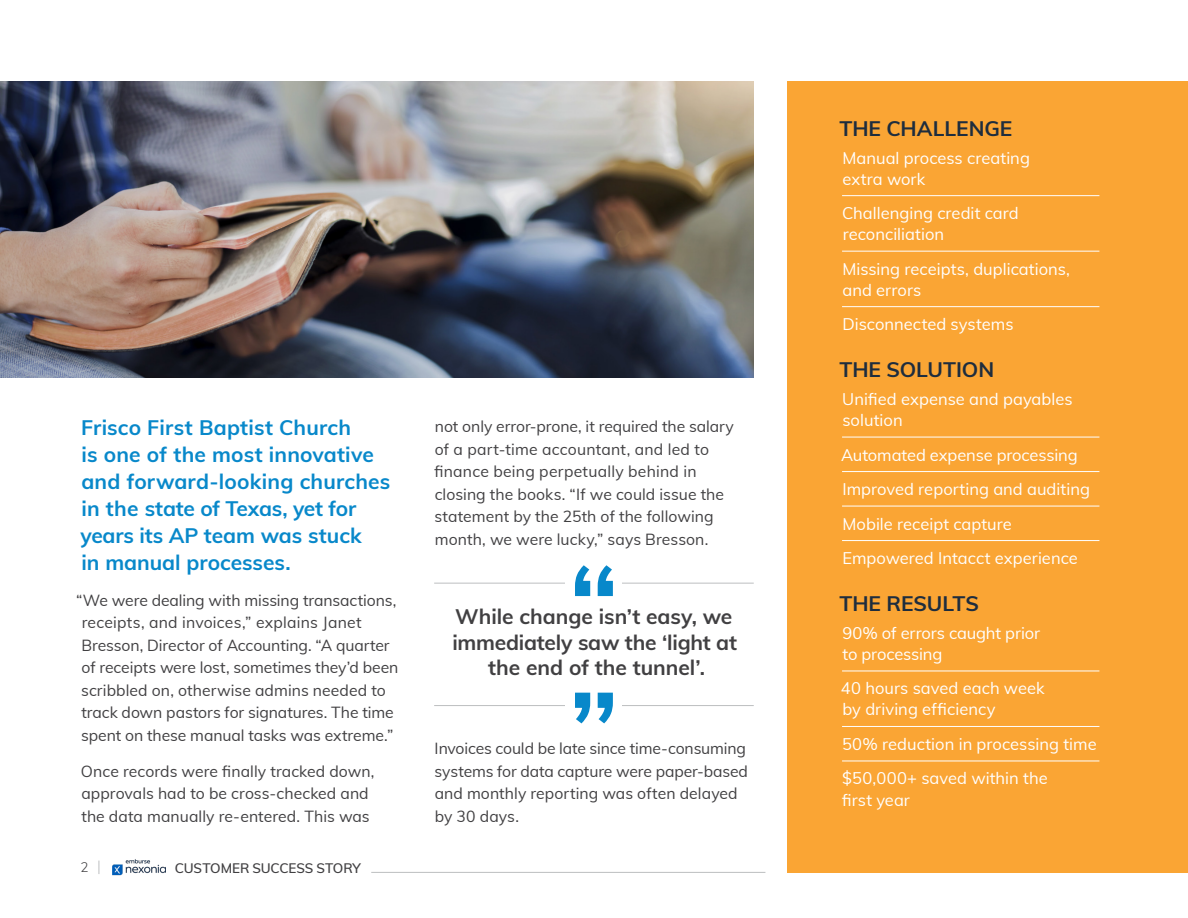
<style>
.page{position:relative;width:1188px;height:918px;background:#fff}
.page>*{position:absolute;margin:0;border:0;box-sizing:border-box;transform-origin:0 0}
.t1{font:700 21px/27px "Muli";letter-spacing:.005em;color:#0888ca}
.t2{font:700 21px/25.5px "Muli";letter-spacing:-.005em;color:#414042;text-align:center}
.t3{font:700 21px "Muli";color:#1e2d3e}
.t4{font:16.5px/21px "Muli";color:#fff}
.t5{font:15.75px/22.5px "Muli";color:#414042}
.t6{font:600 13.5px "Muli";letter-spacing:-.01em;color:#414042}
.t7{font:300 13.5px "Muli";color:#414042}
</style>
<div class="page">
<div style="left:788px;top:81px;width:400px;height:792px;background:#faa534"></div>
<hr style="left:842px;top:195px;width:257px;height:1px;background:#fff">
<hr style="left:842px;top:251px;width:257px;height:1px;background:#fff">
<hr style="left:842px;top:306px;width:257px;height:1px;background:#fff">
<hr style="left:842px;top:437px;width:257px;height:1px;background:#fff">
<hr style="left:842px;top:471px;width:257px;height:1px;background:#fff">
<hr style="left:842px;top:506px;width:257px;height:1px;background:#fff">
<hr style="left:842px;top:540px;width:257px;height:1px;background:#fff">
<hr style="left:842px;top:671px;width:257px;height:1px;background:#fff">
<hr style="left:842px;top:726px;width:257px;height:1px;background:#fff">
<hr style="left:842px;top:761px;width:257px;height:1px;background:#fff">
<hr style="left:434px;top:583px;width:320px;height:1px;background:#bcbec0">
<hr style="left:434px;top:705px;width:320px;height:1px;background:#bcbec0">
<div style="left:565px;top:564px;width:57px;height:45px;background:#fff"></div>
<div style="left:565px;top:679px;width:57px;height:45px;background:#fff"></div>
<svg style="left:575px;top:565px;width:38px;height:31px"></svg>
<svg style="left:575px;top:693px;width:38px;height:30px"></svg>
<img style="left:0;top:81px;width:754px;height:297px">
<hr style="left:371px;top:872px;width:394px;height:1px;background:#bcbec0">
<svg style="left:99px;top:861px;width:1px;height:13px"></svg>
<img style="left:112px;top:859px;width:54px;height:17px">
<h1 class="t1" style="left:80px;top:412px;width:312px">Frisco First Baptist Church<br>is one of the most innovative and forward-looking churches in the state of Texas, yet for years its AP team was stuck<br>in manual processes.</h1>
<p class="t5" style="left:81px;top:588px;width:319px;text-indent:-5px">“We were dealing with missing transactions, receipts, and invoices,” explains Janet Bresson, Director of Accounting. “A quarter of receipts were lost, sometimes they’d been scribbled on, otherwise admins needed to track down pastors for signatures. The time spent on these manual tasks was extreme.”</p>
<p class="t5" style="left:81px;top:759px;width:295px">Once records were finally tracked down, approvals had to be cross-checked and the data manually re-entered. This was</p>
<p class="t7" style="left:80px;top:858px;width:10px">2</p>
<p class="t6" style="left:175px;top:858px;width:188px">CUSTOMER SUCCESS STORY</p>
<p class="t5" style="left:434px;top:414px;width:301px">not only error-prone, it required the salary of a part-time accountant, and led to finance being perpetually behind in closing the books. “If we could issue the statement by the 25th of the following month, we were lucky,” says Bresson.</p>
<h1 class="t2" style="left:452px;top:603px;width:286px">While change isn’t easy, we immediately saw the ‘light at the end of the tunnel’.</h1>
<p class="t5" style="left:435px;top:736px;width:315px">Invoices could be late since time-consuming systems for data capture were paper-based and monthly reporting was often delayed by 30 days.</p>
<h1 class="t3" style="left:839px;top:113px;width:175px">THE CHALLENGE</h1>
<p class="t4" style="left:842px;top:146px;width:189px">Manual process creating extra work</p>
<p class="t4" style="left:842px;top:202px;width:178px">Challenging credit card reconciliation</p>
<p class="t4" style="left:842px;top:257px;width:229px">Missing receipts, duplications, and errors</p>
<p class="t4" style="left:842px;top:313px;width:173px">Disconnected systems</p>
<h1 class="t3" style="left:839px;top:354px;width:156px">THE SOLUTION</h1>
<p class="t4" style="left:842px;top:388px;width:232px">Unified expense and payables solution</p>
<p class="t4" style="left:841px;top:437px;width:250px;line-height:34.5px">Automated expense processing<br>Improved reporting and auditing<br>Mobile receipt capture<br>Empowered Intacct experience</p>
<h1 class="t3" style="left:839px;top:588px;width:141px">THE RESULTS</h1>
<p class="t4" style="left:842px;top:622px;width:199px">90% of errors caught prior to processing</p>
<p class="t4" style="left:841px;top:677px;width:205px">40 hours saved each week by driving efficiency</p>
<p class="t4" style="left:842px;top:726px;width:256px;line-height:34.5px">50% reduction in processing time $50,000+ saved within the</p>
<p class="t4" style="left:842px;top:788px;width:69px">first year</p>
</div>
